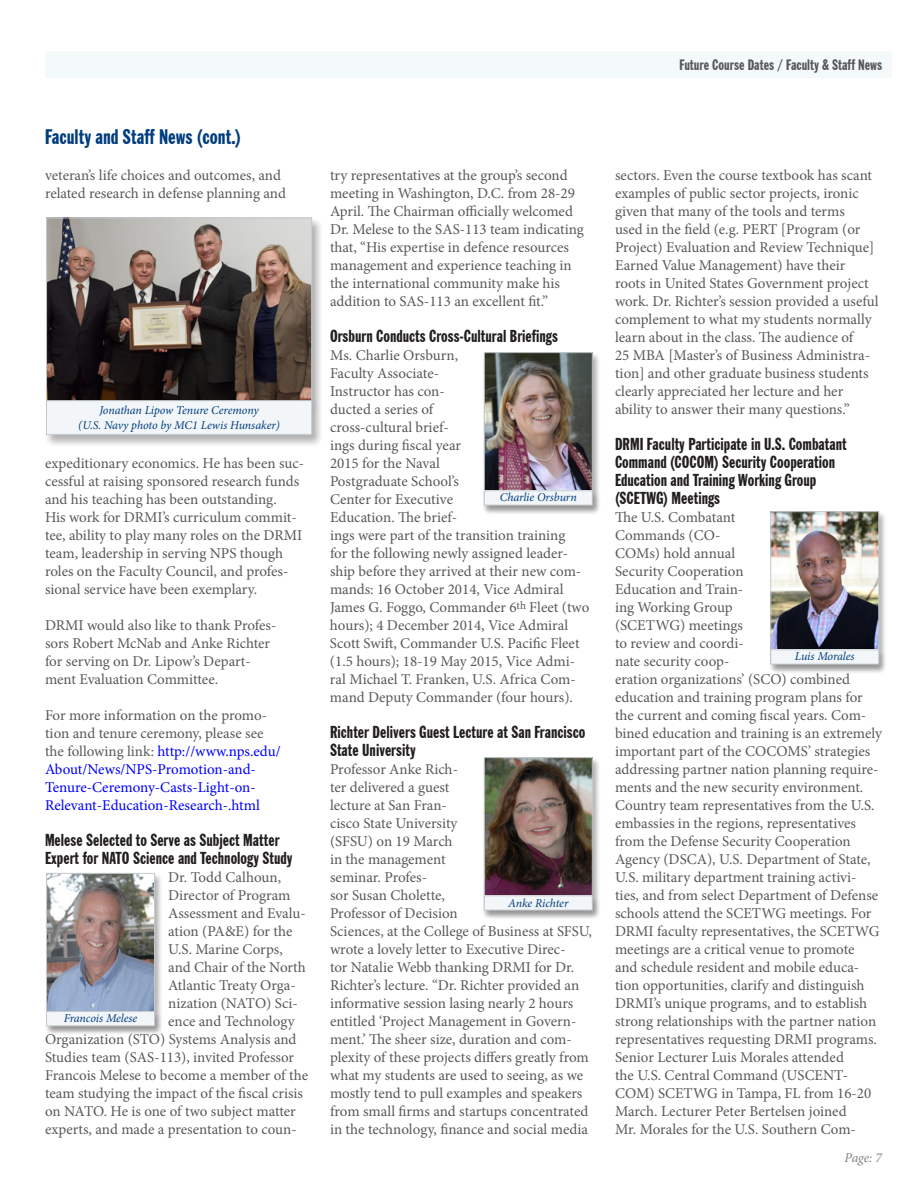
<style>
.page{position:relative;width:918px;height:1188px;background:#fff}
.page>*{position:absolute;margin:0;border:0;box-sizing:border-box;transform-origin:0 0}
.t1{font:extra-condensed 21px "Franklin Gothic BT";color:#013d7d}
.t2{font:extra-condensed 17.25px/18px "Franklin Gothic BT";color:#231f20}
.t3{font:15px/18px "Minion Pro";color:#57585a}
.t4{font:15px/18px "Minion Pro";letter-spacing:-.005em;color:#00f}
.t5{font:extra-condensed 15px "Franklin Gothic BT";color:#57585a}
.t6{font:italic 13.5px "Minion Pro";color:#808285}
.t7{font:italic 12px/15px "Minion Pro";letter-spacing:-.01em;color:#013d7d;text-align:center}
.s1{color:#57585a}
</style>
<div class="page">
<div style="left:45px;top:51px;width:846px;height:27px;background:#f4f9fa"></div>
<div style="left:482px;top:352px;width:119px;height:162px;background:#231f20;opacity:.2"></div>
<img style="left:486px;top:354px;width:104px;height:136px">
<div style="left:484px;top:352px;width:108px;height:152px;border:1px solid #c4cacc"></div>
<div style="left:482px;top:490px;width:119px;height:25px;background:#231f20;opacity:.2"></div>
<div style="left:484px;top:491px;width:108px;height:14px;background:#f2f6f9"></div>
<div style="left:484px;top:491px;width:108px;height:14px;border:1px solid #c4cacc"></div>
<div style="left:482px;top:757px;width:119px;height:162px;background:#231f20;opacity:.2"></div>
<img style="left:486px;top:759px;width:104px;height:136px">
<div style="left:484px;top:757px;width:108px;height:152px;border:1px solid #c4cacc"></div>
<div style="left:482px;top:895px;width:119px;height:25px;background:#231f20;opacity:.2"></div>
<div style="left:484px;top:896px;width:108px;height:14px;background:#f2f6f9"></div>
<div style="left:484px;top:896px;width:108px;height:14px;border:1px solid #c4cacc"></div>
<div style="left:44px;top:873px;width:119px;height:162px;background:#231f20;opacity:.2"></div>
<img style="left:48px;top:875px;width:105px;height:136px">
<div style="left:46px;top:873px;width:109px;height:152px;border:1px solid #c4cacc"></div>
<div style="left:44px;top:1011px;width:119px;height:25px;background:#231f20;opacity:.2"></div>
<div style="left:47px;top:1012px;width:108px;height:14px;background:#f2f6f9"></div>
<div style="left:46px;top:1011px;width:109px;height:15px;border:1px solid #c4cacc"></div>
<div style="left:769px;top:511px;width:118px;height:162px;background:#231f20;opacity:.2"></div>
<img style="left:773px;top:513px;width:104px;height:136px">
<div style="left:771px;top:511px;width:108px;height:153px;border:1px solid #c4cacc"></div>
<div style="left:769px;top:649px;width:118px;height:25px;background:#231f20;opacity:.2"></div>
<div style="left:771px;top:650px;width:108px;height:14px;background:#f2f6f9"></div>
<div style="left:771px;top:650px;width:108px;height:14px;border:1px solid #c4cacc"></div>
<div style="left:44px;top:217px;width:279px;height:197px;background:#231f20;opacity:.2"></div>
<img style="left:48px;top:220px;width:262px;height:179px">
<div style="left:46px;top:218px;width:266px;height:183px;border:1px solid #c4cacc"></div>
<div style="left:44px;top:400px;width:279px;height:47px;background:#231f20;opacity:.2"></div>
<div style="left:47px;top:401px;width:265px;height:33px;background:#f2f6f9"></div>
<div style="left:46px;top:400px;width:266px;height:35px;border:1px solid #c4cacc"></div>
<h1 class="t1" style="left:45px;top:124px;width:198px">Faculty and Staff News (cont.)</h1>
<p class="t3" style="left:45px;top:166px;width:243px">veteran’s life choices and outcomes, and related research in defense planning and</p>
<p class="t7" style="left:78px;top:403px;width:203px">Jonathan Lipow Tenure Ceremony<br>(U.S. Navy photo by MC1 Lewis Hunsaker)</p>
<p class="t3" style="left:45px;top:454px;width:261px">expeditionary economics. He has been suc&shy;cessful at raising sponsored research funds and his teaching has been outstanding.<br>His work for DRMI’s curriculum commit&shy;tee, ability to play many roles on the DRMI team, leadership in serving NPS though roles on the Faculty Council, and profes&shy;sional service have been exemplary.</p>
<p class="t3" style="left:45px;top:616px;width:233px">DRMI would also like to thank Profes&shy;sors Robert McNab and Anke Richter for serving on Dr. Lipow’s Depart&shy;ment Evaluation Committee.</p>
<p class="t4" style="left:45px;top:706px;width:237px"><span class="s1">For more information on the promo&shy;tion and tenure ceremony, please see the following link:</span> http://www.nps.edu/ About/News/NPS-Promotion-and-Tenure-Ceremony-Casts-Light-on-Relevant-Education-Research-.html</p>
<p class="t2" style="left:45px;top:831px;width:249px">Melese Selected to Serve as Subject Matter<br>Expert for NATO Science and Technology Study</p>
<p class="t3" style="left:168px;top:868px;width:114px">Dr. Todd Calhoun,</p>
<p class="t3" style="left:168px;top:886px;width:124px">Director of Program</p>
<p class="t3" style="left:168px;top:904px;width:139px">Assessment and Evalu-</p>
<p class="t3" style="left:168px;top:922px;width:126px">ation (PA&amp;E) for the</p>
<p class="t3" style="left:168px;top:940px;width:116px">U.S. Marine Corps,</p>
<p class="t3" style="left:168px;top:958px;width:139px">and Chair of the North</p>
<p class="t3" style="left:168px;top:976px;width:129px">Atlantic Treaty Orga-</p>
<p class="t3" style="left:168px;top:994px;width:131px">nization (NATO) Sci-</p>
<p class="t3" style="left:168px;top:1012px;width:128px">ence and Technology</p>
<p class="t3" style="left:45px;top:1030px;width:253px">Organization (STO) Systems Analysis and</p>
<p class="t3" style="left:45px;top:1048px;width:251px">Studies team (SAS-113), invited Professor</p>
<p class="t3" style="left:45px;top:1066px;width:265px">Francois Melese to become a member of the</p>
<p class="t3" style="left:45px;top:1084px;width:260px">team studying the impact of the fiscal crisis</p>
<p class="t3" style="left:45px;top:1102px;width:252px">on NATO. He is one of two subject matter</p>
<p class="t3" style="left:45px;top:1120px;width:253px">experts, and made a presentation to coun-</p>
<p class="t7" style="left:64px;top:1011px;width:75px">Francois Melese</p>
<p class="t3" style="left:330px;top:166px;width:255px">try representatives at the group’s second meeting in Washington, D.C. from 28-29<br>April. The Chairman officially welcomed Dr. Melese to the SAS-113 team indicating that, “His expertise in defence resources management and experience teaching in the international community make his addition to SAS-113 an excellent fit.”</p>
<p class="t2" style="left:330px;top:327px;width:229px">Orsburn Conducts Cross-Cultural Briefings</p>
<p class="t3" style="left:330px;top:346px;width:261px">Ms. Charlie Orsburn,<br>Faculty Associate-<br>Instructor has con-<br>ducted a series of<br>cross-cultural brief-<br>ings during fiscal year<br>2015 for the Naval<br>Postgraduate School’s<br>Center for Executive<br>Education. The brief-<br>ings were part of the transition training<br>for the following newly assigned leader&shy;ship before they arrived at their new com&shy;mands: 16 October 2014, Vice Admiral<br>James G. Foggo, Commander 6<sup>th</sup> Fleet (two hours); 4 December 2014, Vice Admiral<br>Scott Swift, Commander U.S. Pacific Fleet (1.5 hours); 18-19 May 2015, Vice Admi&shy;ral Michael T. Franken, U.S. Africa Com&shy;mand Deputy Commander (four hours).</p>
<p class="t2" style="left:330px;top:723px;width:257px">Richter Delivers Guest Lecture at San Francisco<br>State University</p>
<p class="t3" style="left:330px;top:760px;width:264px">Professor Anke Rich-<br>ter delivered a guest<br>lecture at San Fran-<br>cisco State University<br>(SFSU) on 19 March<br>in the management<br>seminar. Profes-<br>sor Susan Cholette,<br>Professor of Decision<br>Sciences, at the College of Business at SFSU, wrote a lovely letter to Executive Direc-<br>tor Natalie Webb thanking DRMI for Dr.<br>Richter’s lecture. “Dr. Richter provided an informative session lasing nearly 2 hours entitled ‘Project Management in Govern&shy;ment.’ The sheer size, duration and com&shy;plexity of these projects differs greatly from what my students are used to seeing, as we mostly tend to pull examples and speakers from small firms and startups concentrated in the technology, finance and social media</p>
<p class="t7" style="left:500px;top:490px;width:79px">Charlie Orsburn</p>
<p class="t7" style="left:508px;top:896px;width:62px">Anke Richter</p>
<p class="t5" style="left:680px;top:56px;width:204px">Future Course Dates / Faculty &amp; Staff News</p>
<p class="t3" style="left:615px;top:166px;width:265px">sectors. Even the course textbook has scant examples of public sector projects, ironic given that many of the tools and terms<br>used in the field (e.g. PERT [Program (or Project) Evaluation and Review Technique] Earned Value Management) have their roots in United States Government project work. Dr. Richter’s session provided a useful complement to what my students normally learn about in the class. The audience of<br>25 MBA [Master’s of Business Administra&shy;tion] and other graduate business students clearly appreciated her lecture and her ability to answer their many questions.”</p>
<p class="t2" style="left:615px;top:435px;width:233px">DRMI Faculty Participate in U.S. Combatant Command (COCOM) Security Cooperation Education and Training Working Group (SCETWG) Meetings</p>
<p class="t3" style="left:615px;top:508px;width:268px">The U.S. Combatant<br>Commands (CO-<br>COMs) hold annual<br>Security Cooperation<br>Education and Train-<br>ing Working Group<br>(SCETWG) meetings<br>to review and coordi-<br>nate security coop-<br>eration organizations’ (SCO) combined education and training program plans for the current and coming fiscal years. Com&shy;bined education and training is an extremely important part of the COCOMS’ strategies addressing partner nation planning require&shy;ments and the new security environment.<br>Country team representatives from the U.S. embassies in the regions, representatives from the Defense Security Cooperation Agency (DSCA), U.S. Department of State, U.S. military department training activi&shy;ties, and from select Department of Defense schools attend the SCETWG meetings. For DRMI faculty representatives, the SCETWG meetings are a critical venue to promote<br>and schedule resident and mobile educa&shy;tion opportunities, clarify and distinguish DRMI’s unique programs, and to establish strong relationships with the partner nation representatives requesting DRMI programs.<br>Senior Lecturer Luis Morales attended<br>the U.S. Central Command (USCENT-COM) SCETWG in Tampa, FL from 16-20<br>March. Lecturer Peter Bertelsen joined<br>Mr. Morales for the U.S. Southern Com-</p>
<p class="t7" style="left:795px;top:649px;width:61px">Luis Morales</p>
<p class="t6" style="left:845px;top:1148px;width:39px">Page: 7</p>
</div>
